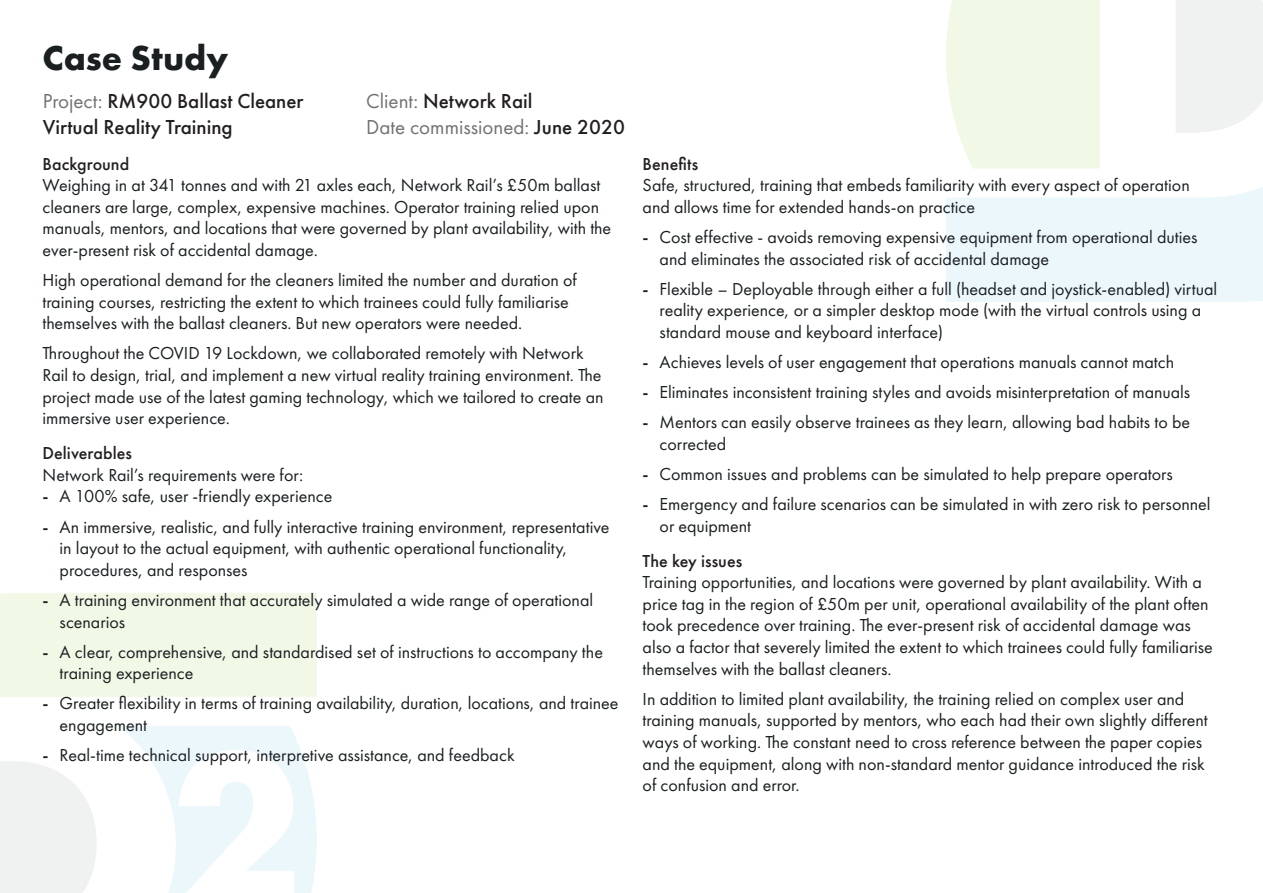
<style>
.page{position:relative;width:1263px;height:893px;background:#fff}
.page>*{position:absolute;margin:0;border:0;box-sizing:border-box;transform-origin:0 0}
.t1{font:700 36px "Futura PT";color:#1a1f21}
.t2{font:500 21px/25.2px "Futura PT";color:#231f20}
.t3{font:21px/25.2px "Futura PT";color:#707271}
.Heading{font:18px/21.6px "Futura PT";color:#1a1f21}
.Heading-2{font:500 18px "Futura PT";color:#231f20}
.s1{font-weight:400;color:#707271}
.s2{font-weight:500;color:#231f20}
.s3{font-weight:500}
</style>
<div class="page">
<h1 class="t1" style="left:43px;top:35px;width:187px">Case Study</h1>
<p class="t2" style="left:43px;top:89px;width:262px"><span class="s1">Project:</span> RM900 Ballast Cleaner<br>Virtual Reality Training</p>
<p class="t3" style="left:366px;top:89px;width:260px">Client: <span class="s2">Network Rail<br></span>Date commissioned: <span class="s2">June 2020</span></p>
<p class="Heading-2" style="left:43px;top:153px;width:88px">Background</p>
<p class="Heading" style="left:43px;top:174px;width:570px">Weighing in at 341 tonnes and with 21 axles each, Network Rail’s £50m ballast cleaners are large, complex, expensive machines. Operator training relied upon manuals, mentors, and locations that were governed by plant availability, with the ever-present risk of accidental damage.</p>
<p class="Heading" style="left:43px;top:269px;width:536px">High operational demand for the cleaners limited the number and duration of training courses, restricting the extent to which trainees could fully familiarise themselves with the ballast cleaners. But new operators were needed.</p>
<p class="Heading" style="left:43px;top:343px;width:563px">Throughout the COVID 19 Lockdown, we collaborated remotely with Network Rail to design, trial, and implement a new virtual reality training environment. The project made use of the latest gaming technology, which we tailored to create an immersive user experience.</p>
<p class="Heading-2" style="left:43px;top:442px;width:91px">Deliverables</p>
<p class="Heading" style="left:43px;top:464px;width:262px">Network Rail’s requirements were for:</p>
<p class="Heading" style="left:43px;top:486px;width:291px"><span class="s3">-</span> A 100% safe, user -friendly experience</p>
<p class="Heading" style="left:60px;top:516px;width:551px;text-indent:-17px"><span class="s3">-</span> An immersive, realistic, and fully interactive training environment, representative in layout to the actual equipment, with authentic operational functionality, procedures, and responses</p>
<p class="Heading" style="left:60px;top:589px;width:535px;text-indent:-17px"><span class="s3">-</span> A training environment that accurately simulated a wide range of operational scenarios</p>
<p class="Heading" style="left:60px;top:641px;width:545px;text-indent:-17px"><span class="s3">-</span> A clear, comprehensive, and standardised set of instructions to accompany the training experience</p>
<p class="Heading" style="left:60px;top:692px;width:560px;text-indent:-17px"><span class="s3">-</span> Greater flexibility in terms of training availability, duration, locations, and trainee engagement</p>
<p class="Heading" style="left:43px;top:744px;width:473px"><span class="s3">-</span> Real-time technical support, interpretive assistance, and feedback</p>
<p class="Heading-2" style="left:643px;top:153px;width:57px">Benefits</p>
<p class="Heading" style="left:643px;top:174px;width:549px">Safe, structured, training that embeds familiarity with every aspect of operation and allows time for extended hands-on practice</p>
<p class="Heading" style="left:660px;top:226px;width:539px;text-indent:-17px"><span class="s3">-</span> Cost effective - avoids removing expensive equipment from operational duties and eliminates the associated risk of accidental damage</p>
<p class="Heading" style="left:660px;top:278px;width:559px;text-indent:-17px"><span class="s3">-</span> Flexible – Deployable through either a full (headset and joystick-enabled) virtual reality experience, or a simpler desktop mode (with the virtual controls using a standard mouse and keyboard interface)</p>
<p class="Heading" style="left:643px;top:351px;width:533px"><span class="s3">-</span> Achieves levels of user engagement that operations manuals cannot match</p>
<p class="Heading" style="left:643px;top:381px;width:549px"><span class="s3">-</span> Eliminates inconsistent training styles and avoids misinterpretation of manuals</p>
<p class="Heading" style="left:660px;top:411px;width:532px;text-indent:-17px"><span class="s3">-</span> Mentors can easily observe trainees as they learn, allowing bad habits to be corrected</p>
<p class="Heading" style="left:643px;top:463px;width:532px"><span class="s3">-</span> Common issues and problems can be simulated to help prepare operators</p>
<p class="Heading" style="left:660px;top:493px;width:552px;text-indent:-17px"><span class="s3">-</span> Emergency and failure scenarios can be simulated in with zero risk to personnel or equipment</p>
<p class="Heading-2" style="left:643px;top:550px;width:101px">The key issues</p>
<p class="Heading" style="left:643px;top:571px;width:572px">Training opportunities, and locations were governed by plant availability. With a price tag in the region of £50m per unit, operational availability of the plant often took precedence over training. The ever-present risk of accidental damage was also a factor that severely limited the extent to which trainees could fully familiarise themselves with the ballast cleaners.</p>
<p class="Heading" style="left:643px;top:688px;width:567px">In addition to limited plant availability, the training relied on complex user and training manuals, supported by mentors, who each had their own slightly different ways of working. The constant need to cross reference between the paper copies and the equipment, along with non-standard mentor guidance introduced the risk of confusion and error.</p>
</div>
